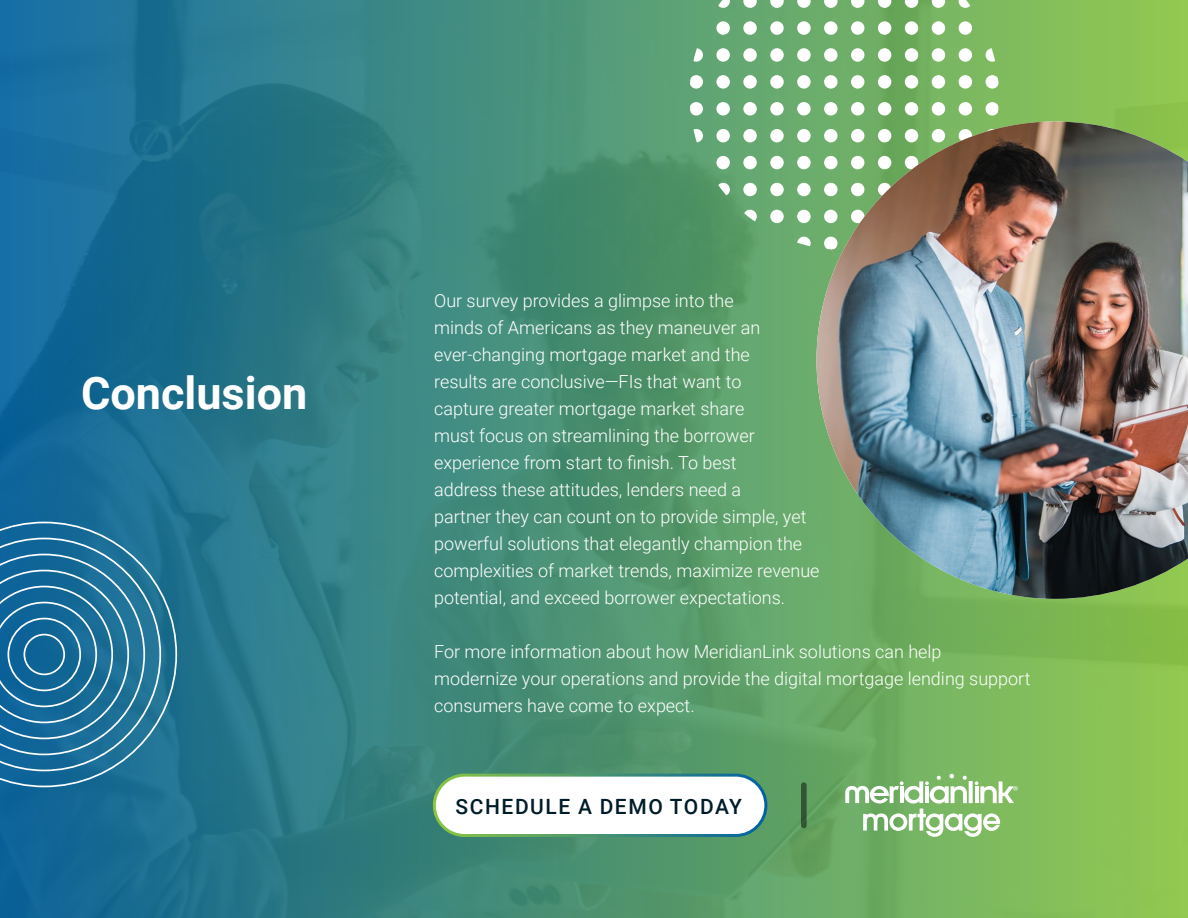
<style>
.page{position:relative;width:1188px;height:918px;background:#fff}
.page>*{position:absolute;margin:0;border:0;box-sizing:border-box;transform-origin:0 0}
.t1{font:700 45px "Roboto";color:#fff}
.t2{font:500 21px "Roboto";letter-spacing:.075em;color:#001c29}
.t3{font:300 18px/27px "Roboto";color:#fff}
</style>
<div class="page">
<div style="left:0;top:0;width:1188px;height:918px;background:linear-gradient(to right,#0c639b,#91c74f)"></div>
<svg style="left:851px;top:0;width:13px;height:8px"></svg>
<svg style="left:878px;top:0;width:13px;height:8px"></svg>
<svg style="left:905px;top:0;width:13px;height:8px"></svg>
<svg style="left:932px;top:0;width:13px;height:8px"></svg>
<svg style="left:959px;top:0;width:13px;height:8px"></svg>
<svg style="left:986px;top:0;width:13px;height:8px"></svg>
<div style="left:851px;top:21px;width:13px;height:14px;background:#fff;border-radius:50%"></div>
<div style="left:878px;top:21px;width:13px;height:14px;background:#fff;border-radius:50%"></div>
<div style="left:905px;top:21px;width:13px;height:14px;background:#fff;border-radius:50%"></div>
<div style="left:932px;top:21px;width:13px;height:14px;background:#fff;border-radius:50%"></div>
<div style="left:959px;top:21px;width:13px;height:14px;background:#fff;border-radius:50%"></div>
<div style="left:986px;top:21px;width:13px;height:14px;background:#7fba5e;border-radius:50%"></div>
<div style="left:851px;top:48px;width:13px;height:14px;background:#fff;border-radius:50%"></div>
<div style="left:878px;top:48px;width:13px;height:14px;background:#fff;border-radius:50%"></div>
<div style="left:905px;top:48px;width:13px;height:14px;background:#fff;border-radius:50%"></div>
<div style="left:932px;top:48px;width:13px;height:14px;background:#fff;border-radius:50%"></div>
<div style="left:959px;top:48px;width:13px;height:14px;background:#fff;border-radius:50%"></div>
<svg style="left:986px;top:48px;width:13px;height:14px"></svg>
<div style="left:851px;top:75px;width:13px;height:14px;background:#fff;border-radius:50%"></div>
<div style="left:878px;top:75px;width:13px;height:14px;background:#fff;border-radius:50%"></div>
<div style="left:905px;top:75px;width:13px;height:14px;background:#fff;border-radius:50%"></div>
<div style="left:932px;top:75px;width:13px;height:14px;background:#fff;border-radius:50%"></div>
<div style="left:959px;top:75px;width:13px;height:14px;background:#fff;border-radius:50%"></div>
<div style="left:986px;top:75px;width:13px;height:14px;background:#fff;border-radius:50%"></div>
<div style="left:851px;top:102px;width:13px;height:14px;background:#fff;border-radius:50%"></div>
<div style="left:878px;top:102px;width:13px;height:14px;background:#fff;border-radius:50%"></div>
<div style="left:905px;top:102px;width:13px;height:14px;background:#fff;border-radius:50%"></div>
<div style="left:932px;top:102px;width:13px;height:14px;background:#fff;border-radius:50%"></div>
<div style="left:959px;top:102px;width:13px;height:14px;background:#fff;border-radius:50%"></div>
<div style="left:986px;top:102px;width:13px;height:14px;background:#fff;border-radius:50%"></div>
<svg style="left:690px;top:0;width:13px;height:8px"></svg>
<svg style="left:716px;top:0;width:14px;height:8px"></svg>
<svg style="left:743px;top:0;width:14px;height:8px"></svg>
<svg style="left:770px;top:0;width:14px;height:8px"></svg>
<svg style="left:797px;top:0;width:14px;height:8px"></svg>
<svg style="left:824px;top:0;width:14px;height:8px"></svg>
<div style="left:690px;top:21px;width:13px;height:14px;background:#5fa374;border-radius:50%"></div>
<div style="left:716px;top:21px;width:14px;height:14px;background:#fff;border-radius:50%"></div>
<div style="left:743px;top:21px;width:14px;height:14px;background:#fff;border-radius:50%"></div>
<div style="left:770px;top:21px;width:14px;height:14px;background:#fff;border-radius:50%"></div>
<div style="left:797px;top:21px;width:14px;height:14px;background:#fff;border-radius:50%"></div>
<div style="left:824px;top:21px;width:14px;height:14px;background:#fff;border-radius:50%"></div>
<svg style="left:690px;top:48px;width:13px;height:14px"></svg>
<div style="left:716px;top:48px;width:14px;height:14px;background:#fff;border-radius:50%"></div>
<div style="left:743px;top:48px;width:14px;height:14px;background:#fff;border-radius:50%"></div>
<div style="left:770px;top:48px;width:14px;height:14px;background:#fff;border-radius:50%"></div>
<div style="left:797px;top:48px;width:14px;height:14px;background:#fff;border-radius:50%"></div>
<div style="left:824px;top:48px;width:14px;height:14px;background:#fff;border-radius:50%"></div>
<div style="left:690px;top:75px;width:13px;height:14px;background:#fff;border-radius:50%"></div>
<div style="left:716px;top:75px;width:14px;height:14px;background:#fff;border-radius:50%"></div>
<div style="left:743px;top:75px;width:14px;height:14px;background:#fff;border-radius:50%"></div>
<div style="left:770px;top:75px;width:14px;height:14px;background:#fff;border-radius:50%"></div>
<div style="left:797px;top:75px;width:14px;height:14px;background:#fff;border-radius:50%"></div>
<div style="left:824px;top:75px;width:14px;height:14px;background:#fff;border-radius:50%"></div>
<div style="left:690px;top:102px;width:13px;height:14px;background:#fff;border-radius:50%"></div>
<div style="left:716px;top:102px;width:14px;height:14px;background:#fff;border-radius:50%"></div>
<div style="left:743px;top:102px;width:14px;height:14px;background:#fff;border-radius:50%"></div>
<div style="left:770px;top:102px;width:14px;height:14px;background:#fff;border-radius:50%"></div>
<div style="left:797px;top:102px;width:14px;height:14px;background:#fff;border-radius:50%"></div>
<div style="left:824px;top:102px;width:14px;height:14px;background:#fff;border-radius:50%"></div>
<svg style="left:690px;top:129px;width:13px;height:13px"></svg>
<div style="left:716px;top:129px;width:14px;height:13px;background:#fff;border-radius:50%"></div>
<div style="left:743px;top:129px;width:14px;height:13px;background:#fff;border-radius:50%"></div>
<div style="left:770px;top:129px;width:14px;height:13px;background:#fff;border-radius:50%"></div>
<div style="left:797px;top:129px;width:14px;height:13px;background:#fff;border-radius:50%"></div>
<div style="left:690px;top:156px;width:13px;height:13px;background:#5a9e6e;border-radius:50%"></div>
<div style="left:716px;top:156px;width:14px;height:13px;background:#fff;border-radius:50%"></div>
<div style="left:743px;top:156px;width:14px;height:13px;background:#fff;border-radius:50%"></div>
<div style="left:770px;top:156px;width:14px;height:13px;background:#fff;border-radius:50%"></div>
<div style="left:797px;top:156px;width:14px;height:13px;background:#fff;border-radius:50%"></div>
<div style="left:690px;top:183px;width:13px;height:13px;background:#4e9262;border-radius:50%"></div>
<svg style="left:716px;top:183px;width:14px;height:13px"></svg>
<div style="left:743px;top:183px;width:14px;height:13px;background:#fff;border-radius:50%"></div>
<div style="left:770px;top:183px;width:14px;height:13px;background:#fff;border-radius:50%"></div>
<div style="left:797px;top:183px;width:14px;height:13px;background:#fff;border-radius:50%"></div>
<div style="left:690px;top:210px;width:13px;height:13px;background:#4c9061;border-radius:50%"></div>
<div style="left:716px;top:210px;width:14px;height:13px;background:#549763;border-radius:50%"></div>
<svg style="left:743px;top:210px;width:14px;height:13px"></svg>
<div style="left:770px;top:210px;width:14px;height:13px;background:#fff;border-radius:50%"></div>
<div style="left:797px;top:210px;width:14px;height:13px;background:#fff;border-radius:50%"></div>
<div style="left:690px;top:237px;width:13px;height:12px;background:#4c9061;border-radius:50%"></div>
<div style="left:716px;top:237px;width:14px;height:12px;background:#549763;border-radius:50%"></div>
<div style="left:743px;top:237px;width:14px;height:12px;background:#5b9d64;border-radius:50%"></div>
<div style="left:770px;top:237px;width:14px;height:12px;background:#68aa6f;border-radius:50%"></div>
<svg style="left:797px;top:237px;width:14px;height:12px"></svg>
<svg style="left:0;top:522px;width:177px;height:265px;background:#277599"></svg>
<svg style="left:0;top:538px;width:161px;height:233px;background:#2f7ba2"></svg>
<img style="left:816px;top:122px;width:372px;height:477px">
<div style="left:434px;top:775px;width:332px;height:61px;background:#fff;border-radius:30px"></div>
<div style="left:433px;top:774px;width:334px;height:63px;border:3px solid #fff;border-radius:30px"></div>
<svg style="left:845px;top:774px;width:173px;height:63px"></svg>
<div style="left:801px;top:782px;width:6px;height:46px;background:#325533;border-radius:3px"></div>
<h1 class="t1" style="left:81px;top:361px;width:228px">Conclusion</h1>
<p class="t3" style="left:434px;top:287px;width:387px">Our survey provides a glimpse into the<br>minds of Americans as they maneuver an ever-changing mortgage market and the<br>results are conclusive—FIs that want to<br>capture greater mortgage market share<br>must focus on streamlining the borrower experience from start to finish. To best<br>address these attitudes, lenders need a<br>partner they can count on to provide simple, yet powerful solutions that elegantly champion the complexities of market trends, maximize revenue potential, and exceed borrower expectations.</p>
<p class="t3" style="left:434px;top:638px;width:598px">For more information about how MeridianLink solutions can help<br>modernize your operations and provide the digital mortgage lending support consumers have come to expect.</p>
<p class="t2" style="left:456px;top:792px;width:288px">SCHEDULE A DEMO TODAY</p>
</div>
